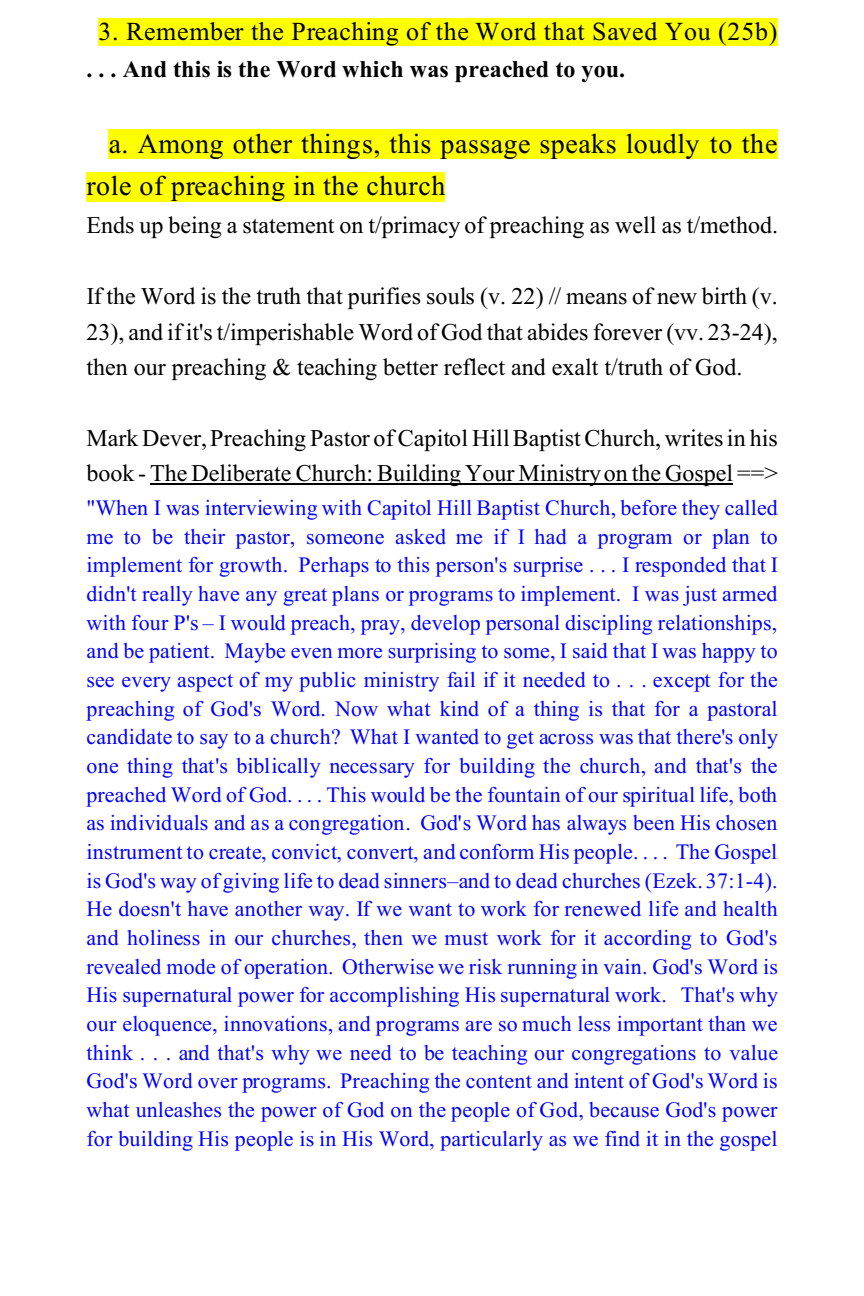
<style>
.page{position:relative;width:864px;height:1296px;background:#fff}
.page>*{position:absolute;margin:0;border:0;box-sizing:border-box;transform-origin:0 0}
.t1{font:28px/42.8px "Times New Roman";letter-spacing:.015em;color:#000}
.t2{font:26px "Times New Roman";letter-spacing:.03em;color:#000}
.t3{font:24px/35.4px "Times New Roman";color:#000;text-align:justify}
.t4{font:700 24px "Times New Roman";letter-spacing:.005em;color:#000}
.t5{font:22px/28.6px "Times New Roman";letter-spacing:.005em;color:#00f;text-align:justify}
</style>
<div class="page">
<div style="left:98px;top:18px;width:680px;height:27px;background:#ff0"></div>
<div style="left:109px;top:129px;width:592px;height:29px;background:#ff0"></div>
<div style="left:701px;top:129px;width:41px;height:29px;background:#ff0"></div>
<div style="left:742px;top:129px;width:36px;height:29px;background:#ff0"></div>
<div style="left:86px;top:172px;width:359px;height:29px;background:#ff0"></div>
<hr style="left:150px;top:483px;width:583px;height:2px;background:#000">
<p class="t2" style="left:98px;top:22px;width:680px">3. Remember the Preaching of the Word that Saved You (25b)</p>
<p class="t4" style="left:86px;top:61px;width:540px">. . . And this is the Word which was preached to you.</p>
<p class="t1" style="left:86px;top:125px;width:693px;text-indent:22px">a. Among other things, this passage speaks loudly to the role of preaching in the church</p>
<p class="t3" style="left:86px;top:210px;width:693px">Ends up being a statement on t/primacy of preaching as well as t/method.</p>
<p class="t3" style="left:86px;top:281px;width:693px">If the Word is the truth that purifies souls (v. 22) // means of new birth (v.<br>23), and if it's t/imperishable Word of God that abides forever (vv. 23-24), then our preaching &amp; teaching better reflect and exalt t/truth of God.</p>
<p class="t3" style="left:86px;top:422px;width:693px">Mark Dever, Preaching Pastor of Capitol Hill Baptist Church, writes in his book - The Deliberate Church: Building Your Ministry on the Gospel ==&gt;</p>
<p class="t5" style="left:86px;top:495px;width:693px">"When I was interviewing with Capitol Hill Baptist Church, before they called me to be their pastor, someone asked me if I had a program or plan to implement for growth. Perhaps to this person's surprise . . . I responded that I didn't really have any great plans or programs to implement. I was just armed with four P's – I would preach, pray, develop personal discipling relationships, and be patient. Maybe even more surprising to some, I said that I was happy to see every aspect of my public ministry fail if it needed to . . . except for the preaching of God's Word. Now what kind of a thing is that for a pastoral candidate to say to a church? What I wanted to get across was that there's only one thing that's biblically necessary for building the church, and that's the preached Word of God. . . . This would be the fountain of our spiritual life, both as individuals and as a congregation. God's Word has always been His chosen instrument to create, convict, convert, and conform His people. . . . The Gospel is God's way of giving life to dead sinners–and to dead churches (Ezek. 37:1-4).<br>He doesn't have another way. If we want to work for renewed life and health and holiness in our churches, then we must work for it according to God's revealed mode of operation. Otherwise we risk running in vain. God's Word is His supernatural power for accomplishing His supernatural work. That's why our eloquence, innovations, and programs are so much less important than we think . . . and that's why we need to be teaching our congregations to value God's Word over programs. Preaching the content and intent of God's Word is what unleashes the power of God on the people of God, because God's power for building His people is in His Word, particularly as we find it in the gospel</p>
</div>
